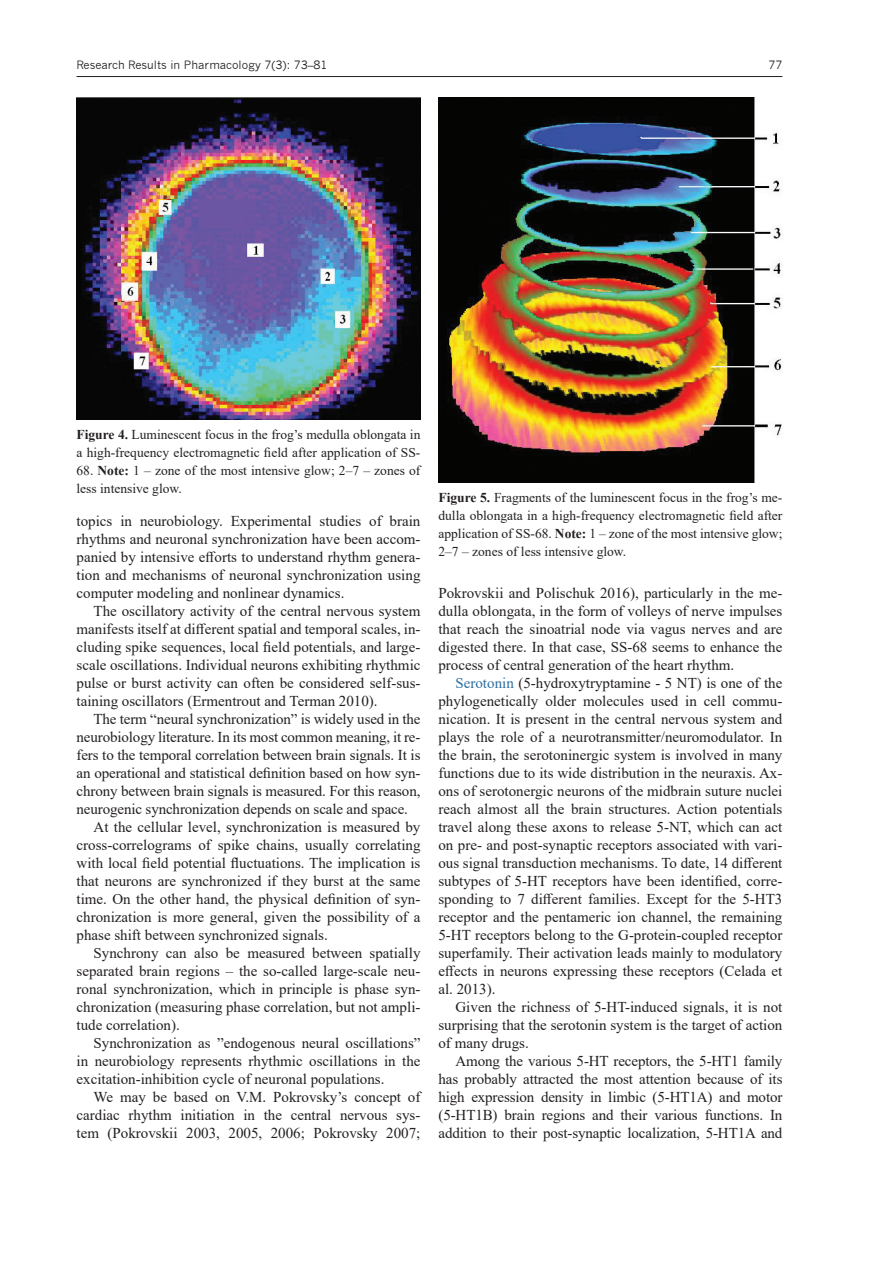
<style>
.page{position:relative;width:893px;height:1263px;background:#fff}
.page>*{position:absolute;margin:0;border:0;box-sizing:border-box;transform-origin:0 0}
.t1{font:15px/18px "Times New Roman";color:#231f20;text-align:justify}
.FIG{font:13.5px/18px "Times New Roman";color:#231f20}
.t2{font:11.25px "News Gothic";color:#231f20}
.s1{font-weight:700}
.s2{color:#2c6ea2}
</style>
<div class="page">
<hr style="left:77px;top:76px;width:705px;height:1px;background:#231f20">
<img style="left:77px;top:98px;width:343px;height:321px">
<img style="left:438px;top:98px;width:344px;height:384px">
<p class="t2" style="left:77px;top:58px;width:252px">Research Results in Pharmacology 7(3): 73–81</p>
<p class="t2" style="left:768px;top:58px;width:16px">77</p>
<p class="FIG" style="left:77px;top:425px;width:345px"><span class="s1">Figure 4.</span> Luminescent focus in the frog’s medulla oblongata in a high-frequency electromagnetic field after application of SS-</p>
<p class="FIG" style="left:77px;top:461px;width:345px">68. <span class="s1">Note:</span> 1 – zone of the most intensive glow; 2–7 – zones of less intensive glow.</p>
<p class="t1" style="left:77px;top:511px;width:345px">topics in neurobiology. Experimental studies of brain rhythms and neuronal synchronization have been accom&shy;panied by intensive efforts to understand rhythm genera&shy;tion and mechanisms of neuronal synchronization using computer modeling and nonlinear dynamics.</p>
<p class="t1" style="left:77px;top:601px;width:345px;text-indent:17px">The oscillatory activity of the central nervous system manifests itself at different spatial and temporal scales, in&shy;cluding spike sequences, local field potentials, and large&shy;scale oscillations. Individual neurons exhibiting rhythmic pulse or burst activity can often be considered self-sus&shy;taining oscillators (Ermentrout and Terman 2010).</p>
<p class="t1" style="left:77px;top:709px;width:345px;text-indent:17px">The term “neural synchronization” is widely used in the neurobiology literature. In its most common meaning, it re&shy;fers to the temporal correlation between brain signals. It is an operational and statistical definition based on how syn&shy;chrony between brain signals is measured. For this reason, neurogenic synchronization depends on scale and space.</p>
<p class="t1" style="left:77px;top:817px;width:345px;text-indent:17px">At the cellular level, synchronization is measured by cross-correlograms of spike chains, usually correlating with local field potential fluctuations. The implication is that neurons are synchronized if they burst at the same time. On the other hand, the physical definition of syn&shy;chronization is more general, given the possibility of a phase shift between synchronized signals.</p>
<p class="t1" style="left:77px;top:943px;width:345px;text-indent:17px">Synchrony can also be measured between spatially separated brain regions – the so-called large-scale neu&shy;ronal synchronization, which in principle is phase syn&shy;chronization (measuring phase correlation, but not ampli&shy;tude correlation).</p>
<p class="t1" style="left:77px;top:1033px;width:345px;text-indent:17px">Synchronization as ”endogenous neural oscillations” in neurobiology represents rhythmic oscillations in the excitation-inhibition cycle of neuronal populations.</p>
<p class="t1" style="left:77px;top:1087px;width:345px;text-indent:17px">We may be based on V.M. Pokrovsky’s concept of cardiac rhythm initiation in the central nervous sys&shy;tem (Pokrovskii 2003, 2005, 2006; Pokrovsky 2007;</p>
<p class="FIG" style="left:438px;top:488px;width:345px;text-align:justify"><span class="s1">Figure 5.</span> Fragments of the luminescent focus in the frog’s me&shy;dulla oblongata in a high-frequency electromagnetic field after application of SS-68. <span class="s1">Note:</span> 1 – zone of the most intensive glow; 2–7 – zones of less intensive glow.</p>
<p class="t1" style="left:438px;top:583px;width:345px">Pokrovskii and Polischuk 2016), particularly in the me&shy;dulla oblongata, in the form of volleys of nerve impulses that reach the sinoatrial node via vagus nerves and are digested there. In that case, SS-68 seems to enhance the process of central generation of the heart rhythm.</p>
<p class="t1" style="left:438px;top:673px;width:345px;text-indent:17px"><span class="s2">Serotonin</span> (5-hydroxytryptamine - 5 NT) is one of the phylogenetically older molecules used in cell commu&shy;nication. It is present in the central nervous system and plays the role of a neurotransmitter/neuromodulator. In the brain, the serotoninergic system is involved in many functions due to its wide distribution in the neuraxis. Ax&shy;ons of serotonergic neurons of the midbrain suture nuclei reach almost all the brain structures. Action potentials travel along these axons to release 5-NT, which can act on pre- and post-synaptic receptors associated with vari&shy;ous signal transduction mechanisms. To date, 14 different subtypes of 5-HT receptors have been identified, corre&shy;sponding to 7 different families. Except for the 5-HT3 receptor and the pentameric ion channel, the remaining 5-HT receptors belong to the G-protein-coupled receptor superfamily. Their activation leads mainly to modulatory effects in neurons expressing these receptors (Celada et al. 2013).</p>
<p class="t1" style="left:438px;top:997px;width:345px;text-indent:17px">Given the richness of 5-HT-induced signals, it is not surprising that the serotonin system is the target of action of many drugs.</p>
<p class="t1" style="left:438px;top:1051px;width:345px;text-indent:17px">Among the various 5-HT receptors, the 5-HT1 family has probably attracted the most attention because of its high expression density in limbic (5-HT1A) and motor (5-HT1B) brain regions and their various functions. In addition to their post-synaptic localization, 5-HT1A and</p>
</div>
